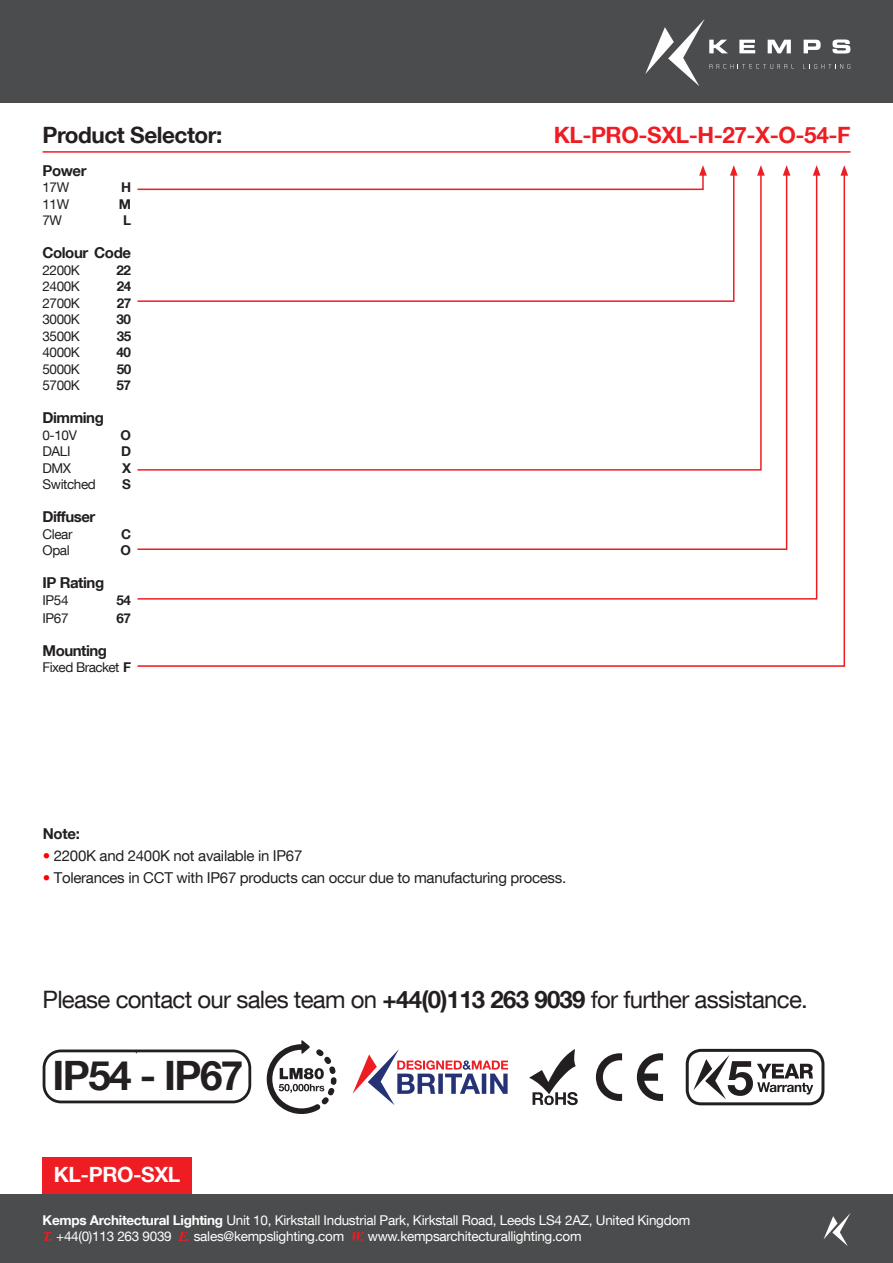
<style>
.page{position:relative;width:893px;height:1263px;background:#fff}
.page>*{position:absolute;margin:0;border:0;box-sizing:border-box;transform-origin:0 0}
.t1{font:700 40.5px "Helvetica Neue LT Com";letter-spacing:-.04em;color:#231f20}
.t2{font:24px "Helvetica Neue LT Com";letter-spacing:-.03em;color:#231f20}
.t3{font:700 22.5px "Helvetica Neue LT Com";letter-spacing:-.02em;color:#ee1d23}
.t4{font:700 22.5px "Helvetica Neue LT Com";letter-spacing:-.02em;color:#231f20}
.t5{font:700 21px "Helvetica Neue LT Com";letter-spacing:-.02em;color:#fff}
.t6{font:15px "Helvetica Neue LT Com";letter-spacing:-.02em;color:#231f20}
.t7{font:700 15px "Helvetica Neue LT Com";letter-spacing:-.03em;color:#231f20}
.t8{font:13.5px "Helvetica Neue LT Com";letter-spacing:-.02em;color:#fff}
.t9{font:13.5px "Helvetica Neue LT Com";letter-spacing:-.03em;color:#231f20}
.t10{font:700 13.5px "Helvetica Neue LT Com";letter-spacing:-.03em;color:#231f20}
.s1{font-weight:700}
.s2{color:#f00}
.s3{font-family:"Times New Roman";font-weight:700;font-style:italic;color:#ee1d23}
</style>
<div class="page">
<hr style="left:43px;top:151px;width:807px;height:2px;background:#ee1d23">
<svg style="left:731px;top:165px;width:6px;height:7px"></svg>
<svg style="left:758px;top:165px;width:6px;height:7px"></svg>
<svg style="left:784px;top:165px;width:5px;height:7px"></svg>
<svg style="left:814px;top:165px;width:5px;height:7px"></svg>
<svg style="left:137px;top:172px;width:709px;height:495px"></svg>
<svg style="left:840px;top:165px;width:8px;height:11px"></svg>
<div style="left:43px;top:1157px;width:149px;height:63px;background:#ee1d23"></div>
<div style="left:0;top:0;width:893px;height:102px;background:#4b4c4d"></div>
<svg style="left:804px;top:40px;width:17px;height:13px"></svg>
<svg style="left:832px;top:40px;width:18px;height:14px"></svg>
<svg style="left:645px;top:19px;width:149px;height:67px"></svg>
<svg style="left:803px;top:64px;width:47px;height:5px"></svg>
<svg style="left:137px;top:165px;width:570px;height:26px"></svg>
<div style="left:0;top:1195px;width:893px;height:68px;background:#4b4c4d"></div>
<svg style="left:823px;top:1213px;width:27px;height:33px"></svg>
<svg style="left:353px;top:1049px;width:155px;height:56px"></svg>
<svg style="left:267px;top:1040px;width:70px;height:74px"></svg>
<svg style="left:529px;top:1049px;width:49px;height:56px"></svg>
<svg style="left:596px;top:1053px;width:26px;height:48px"></svg>
<svg style="left:637px;top:1053px;width:26px;height:48px"></svg>
<svg style="left:686px;top:1049px;width:138px;height:56px"></svg>
<div style="left:43px;top:1049px;width:208px;height:54px;border:3px solid #231f20;border-radius:17px"></div>
<p class="t4" style="left:43px;top:120px;width:181px">Product Selector:</p>
<p class="t3" style="left:554px;top:120px;width:298px">KL-PRO-SXL-H-27-X-O-54-F</p>
<p class="t7" style="left:43px;top:161px;width:46px">Power</p>
<p class="t9" style="left:43px;top:179px;width:28px">17W</p>
<p class="t10" style="left:121px;top:179px;width:12px">H</p>
<p class="t9" style="left:43px;top:196px;width:28px">11W</p>
<p class="t10" style="left:119px;top:195px;width:14px">M</p>
<p class="t9" style="left:43px;top:212px;width:21px">7W</p>
<p class="t10" style="left:123px;top:212px;width:10px">L</p>
<p class="t7" style="left:43px;top:243px;width:90px">Colour Code</p>
<p class="t9" style="left:43px;top:262px;width:39px">2200K</p>
<p class="t10" style="left:116px;top:261px;width:16px">22</p>
<p class="t9" style="left:43px;top:278px;width:39px">2400K</p>
<p class="t10" style="left:117px;top:278px;width:16px">24</p>
<p class="t9" style="left:43px;top:294px;width:39px">2700K</p>
<p class="t10" style="left:117px;top:294px;width:16px">27</p>
<p class="t9" style="left:43px;top:311px;width:39px">3000K</p>
<p class="t10" style="left:116px;top:311px;width:16px">30</p>
<p class="t9" style="left:43px;top:327px;width:39px">3500K</p>
<p class="t10" style="left:117px;top:327px;width:16px">35</p>
<p class="t9" style="left:43px;top:344px;width:39px">4000K</p>
<p class="t10" style="left:116px;top:344px;width:16px">40</p>
<p class="t9" style="left:43px;top:361px;width:39px">5000K</p>
<p class="t10" style="left:117px;top:360px;width:16px">50</p>
<p class="t9" style="left:43px;top:377px;width:39px">5700K</p>
<p class="t10" style="left:116px;top:377px;width:16px">57</p>
<p class="t7" style="left:43px;top:408px;width:63px">Dimming</p>
<p class="t9" style="left:43px;top:427px;width:36px">0-10V</p>
<p class="t10" style="left:121px;top:426px;width:12px">O</p>
<p class="t9" style="left:43px;top:443px;width:30px">DALI</p>
<p class="t10" style="left:121px;top:443px;width:12px">D</p>
<p class="t9" style="left:43px;top:459px;width:30px">DMX</p>
<p class="t10" style="left:122px;top:459px;width:11px">X</p>
<p class="t9" style="left:43px;top:476px;width:55px">Switched</p>
<p class="t10" style="left:122px;top:476px;width:10px">S</p>
<p class="t7" style="left:43px;top:507px;width:54px">Diffuser</p>
<p class="t9" style="left:43px;top:526px;width:32px">Clear</p>
<p class="t10" style="left:121px;top:525px;width:12px">C</p>
<p class="t9" style="left:43px;top:542px;width:29px">Opal</p>
<p class="t10" style="left:121px;top:542px;width:12px">O</p>
<p class="t7" style="left:43px;top:573px;width:63px">IP Rating</p>
<p class="t9" style="left:43px;top:592px;width:28px">IP54</p>
<p class="t10" style="left:116px;top:591px;width:16px">54</p>
<p class="t7" style="left:43px;top:641px;width:66px">Mounting</p>
<p class="t9" style="left:43px;top:659px;width:90px">Fixed Bracket <span class="s1">F</span></p>
<p class="t9" style="left:43px;top:610px;width:28px">IP67</p>
<p class="t10" style="left:116px;top:609px;width:16px">67</p>
<p class="t7" style="left:43px;top:824px;width:39px">Note:</p>
<p class="t6" style="left:43px;top:846px;width:261px"><span class="s2">•</span> 2200K and 2400K not available in IP67</p>
<p class="t6" style="left:43px;top:869px;width:525px"><span class="s2">•</span> Tolerances in CCT with IP67 products can occur due to manufacturing process.</p>
<p class="t2" style="left:43px;top:985px;width:767px">Please contact our sales team on <span class="s1">+44(0)113 263 9039</span> for further assistance.</p>
<h1 class="t1" style="left:53px;top:1049px;width:192px">IP54 - IP67</h1>
<p class="t5" style="left:54px;top:1161px;width:128px">KL-PRO-SXL</p>
<p class="t8" style="left:43px;top:1212px;width:649px"><span class="s1">Kemps Architectural Lighting</span> Unit 10, Kirkstall Industrial Park, Kirkstall Road, Leeds LS4 2AZ, United Kingdom</p>
<p class="t8" style="left:43px;top:1228px;width:541px"><span class="s3">T.</span> +44(0)113 263 9039 <span class="s3">E.</span> sales@kempslighting.com <span class="s3">W.</span> www.kempsarchitecturallighting.com</p>
</div>
